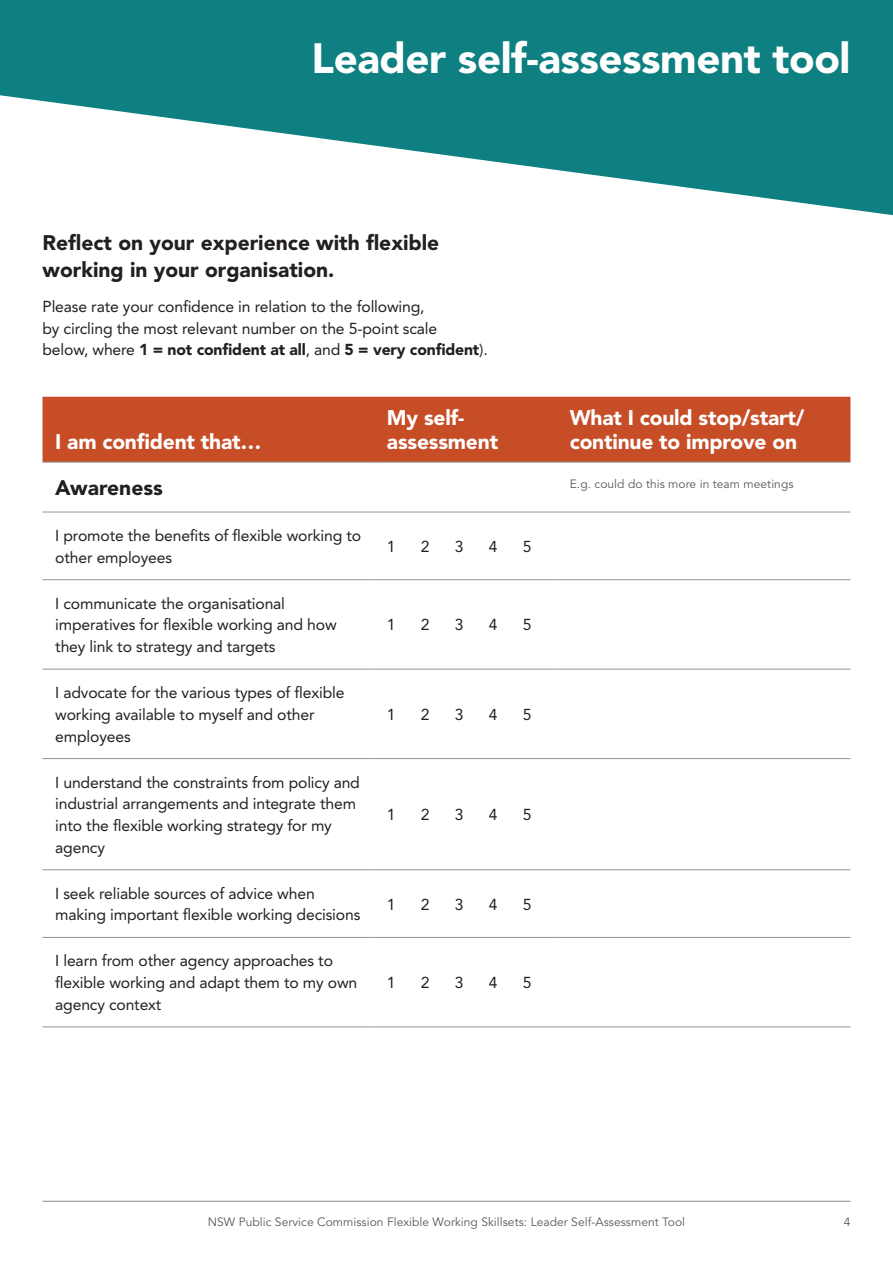
<style>
.page{position:relative;width:893px;height:1263px;background:#fff}
.page>*{position:absolute;margin:0;border:0;box-sizing:border-box;transform-origin:0 0}
.t1{font:900 42px "Avenir LT Std";letter-spacing:-.01em;color:#fff}
.t2{font:900 21px/24px "Avenir LT Std";letter-spacing:-.01em;color:#fff}
.t3{font:900 21px/27px "Avenir LT Std";color:#231f20}
.t4{font:15.75px/21.8px "Avenir LT Std";letter-spacing:-.01em;color:#231f20}
.t5{font:12px "Avenir LT Std";letter-spacing:.005em;color:#57585a}
.s1{font-weight:900}
</style>
<div class="page">
<hr style="left:43px;top:1201px;width:807px;height:1px;background:#939598">
<svg style="left:0;top:0;width:893px;height:216px;fill:#0e8081"></svg>
<div style="left:43px;top:397px;width:807px;height:65px;background:#c74d27"></div>
<hr style="left:43px;top:579px;width:331px;height:1px;background:#939598">
<hr style="left:374px;top:579px;width:183px;height:1px;background:#939598">
<hr style="left:557px;top:579px;width:293px;height:1px;background:#939598">
<hr style="left:43px;top:669px;width:331px;height:1px;background:#939598">
<hr style="left:374px;top:669px;width:183px;height:1px;background:#939598">
<hr style="left:557px;top:669px;width:293px;height:1px;background:#939598">
<hr style="left:43px;top:758px;width:331px;height:1px;background:#939598">
<hr style="left:374px;top:758px;width:183px;height:1px;background:#939598">
<hr style="left:557px;top:758px;width:293px;height:1px;background:#939598">
<hr style="left:43px;top:462px;width:331px;height:1px;background:#939598">
<hr style="left:374px;top:462px;width:183px;height:1px;background:#939598">
<hr style="left:557px;top:462px;width:293px;height:1px;background:#939598">
<hr style="left:43px;top:512px;width:331px;height:1px;background:#939598">
<hr style="left:374px;top:512px;width:183px;height:1px;background:#939598">
<hr style="left:557px;top:512px;width:293px;height:1px;background:#939598">
<hr style="left:43px;top:869px;width:331px;height:1px;background:#939598">
<hr style="left:374px;top:869px;width:183px;height:1px;background:#939598">
<hr style="left:557px;top:869px;width:293px;height:1px;background:#939598">
<hr style="left:43px;top:937px;width:331px;height:1px;background:#939598">
<hr style="left:374px;top:937px;width:183px;height:1px;background:#939598">
<hr style="left:557px;top:937px;width:293px;height:1px;background:#939598">
<hr style="left:43px;top:1026px;width:331px;height:1px;background:#939598">
<hr style="left:374px;top:1026px;width:183px;height:1px;background:#939598">
<hr style="left:557px;top:1026px;width:293px;height:1px;background:#939598">
<h2 class="t1" style="left:312px;top:33px;width:540px">Leader self-assessment tool</h2>
<p class="t3" style="left:43px;top:230px;width:398px">Reflect on your experience with flexible working in your organisation.</p>
<p class="t4" style="left:43px;top:296px;width:447px">Please rate your confidence in relation to the following,<br>by circling the most relevant number on the 5-point scale<br>below, where <span class="s1">1 = not confident at all</span>, and <span class="s1">5 = very confident</span>).</p>
<p class="t2" style="left:55px;top:430px;width:208px">I am confident that…</p>
<p class="t2" style="left:387px;top:406px;width:113px">My self&shy;assessment</p>
<p class="t2" style="left:570px;top:406px;width:236px">What I could stop/start/ continue to improve on</p>
<p class="t3" style="left:55px;top:474px;width:109px">Awareness</p>
<p class="t5" style="left:570px;top:477px;width:225px">E.g. could do this more in team meetings</p>
<p class="t4" style="left:55px;top:525px;width:307px">I promote the benefits of flexible working to other employees</p>
<p class="t4" style="left:387px;top:536px;width:10px">1</p>
<p class="t4" style="left:421px;top:536px;width:10px">2</p>
<p class="t4" style="left:455px;top:536px;width:10px">3</p>
<p class="t4" style="left:489px;top:536px;width:10px">4</p>
<p class="t4" style="left:523px;top:536px;width:10px">5</p>
<p class="t4" style="left:55px;top:592px;width:283px">I communicate the organisational imperatives for flexible working and how they link to strategy and targets</p>
<p class="t4" style="left:387px;top:614px;width:10px">1</p>
<p class="t4" style="left:421px;top:614px;width:10px">2</p>
<p class="t4" style="left:455px;top:614px;width:10px">3</p>
<p class="t4" style="left:489px;top:614px;width:10px">4</p>
<p class="t4" style="left:523px;top:614px;width:10px">5</p>
<p class="t4" style="left:55px;top:682px;width:291px">I advocate for the various types of flexible working available to myself and other employees</p>
<p class="t4" style="left:55px;top:771px;width:306px">I understand the constraints from policy and industrial arrangements and integrate them into the flexible working strategy for my agency</p>
<p class="t4" style="left:387px;top:704px;width:10px">1</p>
<p class="t4" style="left:421px;top:704px;width:10px">2</p>
<p class="t4" style="left:455px;top:704px;width:10px">3</p>
<p class="t4" style="left:489px;top:704px;width:10px">4</p>
<p class="t4" style="left:523px;top:704px;width:10px">5</p>
<p class="t4" style="left:387px;top:804px;width:10px">1</p>
<p class="t4" style="left:421px;top:804px;width:10px">2</p>
<p class="t4" style="left:455px;top:804px;width:10px">3</p>
<p class="t4" style="left:489px;top:804px;width:10px">4</p>
<p class="t4" style="left:523px;top:804px;width:10px">5</p>
<p class="t4" style="left:55px;top:882px;width:307px">I seek reliable sources of advice when making important flexible working decisions</p>
<p class="t4" style="left:387px;top:893px;width:10px">1</p>
<p class="t4" style="left:421px;top:893px;width:10px">2</p>
<p class="t4" style="left:455px;top:893px;width:10px">3</p>
<p class="t4" style="left:489px;top:893px;width:10px">4</p>
<p class="t4" style="left:523px;top:893px;width:10px">5</p>
<p class="t4" style="left:55px;top:950px;width:304px">I learn from other agency approaches to flexible working and adapt them to my own agency context</p>
<p class="t4" style="left:387px;top:972px;width:10px">1</p>
<p class="t4" style="left:421px;top:972px;width:10px">2</p>
<p class="t4" style="left:455px;top:972px;width:10px">3</p>
<p class="t4" style="left:489px;top:972px;width:10px">4</p>
<p class="t4" style="left:523px;top:972px;width:10px">5</p>
<p class="t5" style="left:208px;top:1215px;width:479px">NSW Public Service Commission Flexible Working Skillsets: Leader Self-Assessment Tool</p>
<p class="t5" style="left:844px;top:1215px;width:8px">4</p>
</div>
